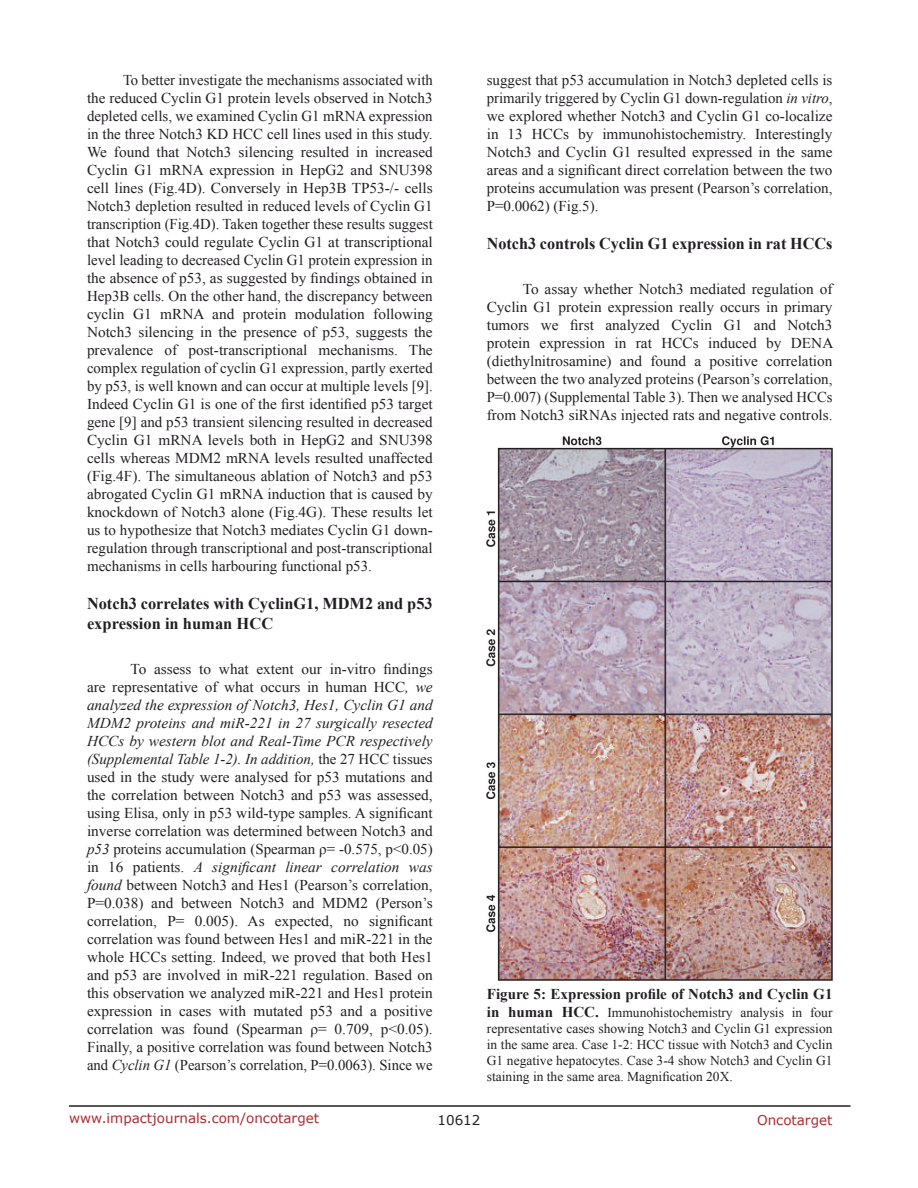
<style>
.page{position:relative;width:918px;height:1188px;background:#fff}
.page>*{position:absolute;margin:0;border:0;box-sizing:border-box;transform-origin:0 0}
.SubHeading{font:700 16.5px/19.8px "Times New Roman";color:#221f22}
.BodyText{font:15px/18px "Times New Roman";color:#221f22;text-align:justify}
.FigureText{font:700 15px "Times New Roman";color:#221f22}
.FigureText-2{font:13.5px/16.2px "Times New Roman";color:#221f22;text-align:justify}
.t1{font:13.5px "Verdana";color:#ac2b31}
.t2{font:13.5px "Verdana";color:#221f22}
.s1{font-style:italic}
.s2{font-weight:700;font-size:15px}
</style>
<div class="page">
<hr style="left:69px;top:1105px;width:781px;height:2px;background:#231f20">
<img style="left:487px;top:436px;width:345px;height:545px">
<p class="BodyText" style="left:87px;top:71px;width:347px;text-indent:36px">To better investigate the mechanisms associated with the reduced Cyclin G1 protein levels observed in Notch3 depleted cells, we examined Cyclin G1 mRNA expression in the three Notch3 KD HCC cell lines used in this study.<br>We found that Notch3 silencing resulted in increased Cyclin G1 mRNA expression in HepG2 and SNU398 cell lines (Fig.4D). Conversely in Hep3B TP53-/- cells Notch3 depletion resulted in reduced levels of Cyclin G1 transcription (Fig.4D). Taken together these results suggest that Notch3 could regulate Cyclin G1 at transcriptional level leading to decreased Cyclin G1 protein expression in the absence of p53, as suggested by findings obtained in Hep3B cells. On the other hand, the discrepancy between cyclin G1 mRNA and protein modulation following Notch3 silencing in the presence of p53, suggests the prevalence of post-transcriptional mechanisms. The complex regulation of cyclin G1 expression, partly exerted by p53, is well known and can occur at multiple levels [9].<br>Indeed Cyclin G1 is one of the first identified p53 target gene [9] and p53 transient silencing resulted in decreased Cyclin G1 mRNA levels both in HepG2 and SNU398 cells whereas MDM2 mRNA levels resulted unaffected (Fig.4F). The simultaneous ablation of Notch3 and p53 abrogated Cyclin G1 mRNA induction that is caused by knockdown of Notch3 alone (Fig.4G). These results let us to hypothesize that Notch3 mediates Cyclin G1 down&shy;regulation through transcriptional and post-transcriptional mechanisms in cells harbouring functional p53.</p>
<p class="SubHeading" style="left:87px;top:593px;width:347px">Notch3 correlates with CyclinG1, MDM2 and p53 expression in human HCC</p>
<p class="BodyText" style="left:87px;top:660px;width:347px;text-indent:43px">To assess to what extent our in-vitro findings are representative of what occurs in human HCC<span class="s1">, we analyzed the expression of Notch3, Hes1, Cyclin G1 and MDM2 proteins and miR-221 in 27 surgically resected HCCs by western blot and Real-Time PCR respectively (Supplemental Table 1-2). In addition,</span> the 27 HCC tissues used in the study were analysed for p53 mutations and the correlation between Notch3 and p53 was assessed, using Elisa, only in p53 wild-type samples. A significant inverse correlation was determined between Notch3 and <span class="s1">p53</span> proteins accumulation (Spearman ρ= -0.575, p&lt;0.05) in 16 patients. <span class="s1">A significant linear correlation was found</span> between Notch3 and Hes1 (Pearson’s correlation, P=0.038) and between Notch3 and MDM2 (Person’s correlation, P= 0.005). As expected, no significant correlation was found between Hes1 and miR-221 in the whole HCCs setting. Indeed, we proved that both Hes1 and p53 are involved in miR-221 regulation. Based on this observation we analyzed miR-221 and Hes1 protein expression in cases with mutated p53 and a positive correlation was found (Spearman ρ= 0.709, p&lt;0.05).<br>Finally, a positive correlation was found between Notch3 and <span class="s1">Cyclin G1</span> (Pearson’s correlation, P=0.0063). Since we</p>
<p class="BodyText" style="left:487px;top:71px;width:347px">suggest that p53 accumulation in Notch3 depleted cells is primarily triggered by Cyclin G1 down-regulation <span class="s1">in vitro</span>, we explored whether Notch3 and Cyclin G1 co-localize in 13 HCCs by immunohistochemistry. Interestingly Notch3 and Cyclin G1 resulted expressed in the same areas and a significant direct correlation between the two proteins accumulation was present (Pearson’s correlation, P=0.0062) (Fig.5).</p>
<p class="SubHeading" style="left:487px;top:233px;width:347px">Notch3 controls Cyclin G1 expression in rat HCCs</p>
<p class="BodyText" style="left:487px;top:280px;width:348px;text-indent:36px">To assay whether Notch3 mediated regulation of Cyclin G1 protein expression really occurs in primary tumors we first analyzed Cyclin G1 and Notch3 protein expression in rat HCCs induced by DENA (diethylnitrosamine) and found a positive correlation between the two analyzed proteins (Pearson’s correlation, P=0.007) (Supplemental Table 3). Then we analysed HCCs from Notch3 siRNAs injected rats and negative controls.</p>
<p class="FigureText" style="left:487px;top:983px;width:347px">Figure 5: Expression profile of Notch3 and Cyclin G1</p>
<p class="FigureText-2" style="left:487px;top:1004px;width:347px"><span class="s2">in human HCC.</span> Immunohistochemistry analysis in four representative cases showing Notch3 and Cyclin G1 expression in the same area. Case 1-2: HCC tissue with Notch3 and Cyclin G1 negative hepatocytes. Case 3-4 show Notch3 and Cyclin G1 staining in the same area. Magnification 20X.</p>
<p class="t1" style="left:69px;top:1109px;width:252px">www.impactjournals.com/oncotarget</p>
<p class="t2" style="left:438px;top:1111px;width:44px">10612</p>
<p class="t1" style="left:757px;top:1111px;width:77px">Oncotarget</p>
</div>
